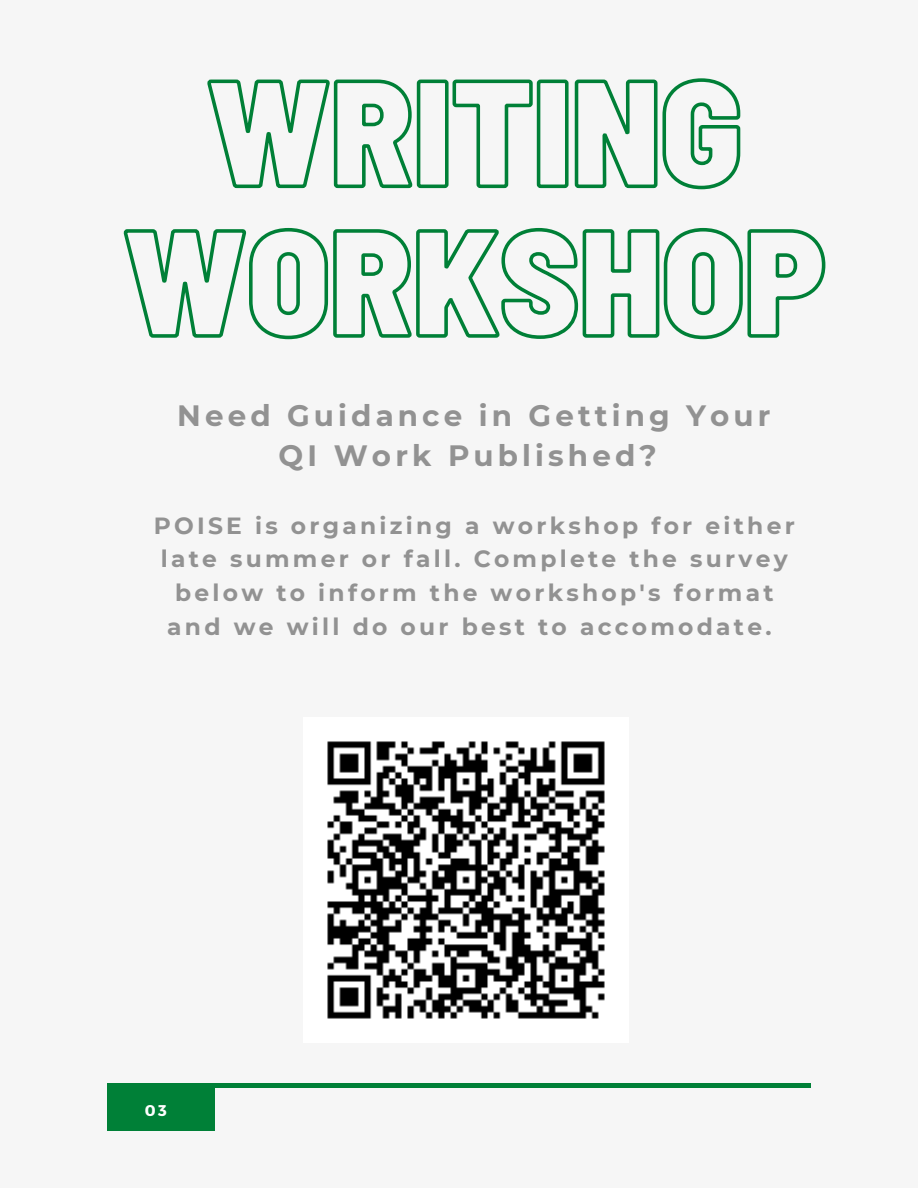
<style>
.page{position:relative;width:918px;height:1188px;background:#f6f6f6}
.page>*{position:absolute;margin:0;border:0;box-sizing:border-box;transform-origin:0 0}
.t1{font:700 29.4px/40.5px "Montserrat";letter-spacing:.14em;color:#929292;text-align:center}
.t2{font:700 23.4px/33.8px "Montserrat";letter-spacing:.14em;color:#929292;text-align:center}
.t3{font:700 15.6px "Montserrat";color:#fff}
</style>
<div class="page">
<div style="left:107px;top:1087px;width:108px;height:44px;background:#008037"></div>
<hr style="left:107px;top:1084px;width:703px;height:3px;background:#008037">
<img style="left:327px;top:741px;width:278px;height:278px">
<svg style="left:207px;top:78px;width:534px;height:112px"></svg>
<svg style="left:123px;top:227px;width:703px;height:113px"></svg>
<p class="t1" style="left:177px;top:395px;width:595px">Need Guidance in Getting Your<br>QI Work Published?</p>
<p class="t2" style="left:154px;top:508px;width:642px">POISE is organizing a workshop for either late summer or fall. Complete the survey below to inform the workshop's format and we will do our best to accomodate.</p>
<p class="t3" style="left:145px;top:1100px;width:23px">03</p>
</div>
